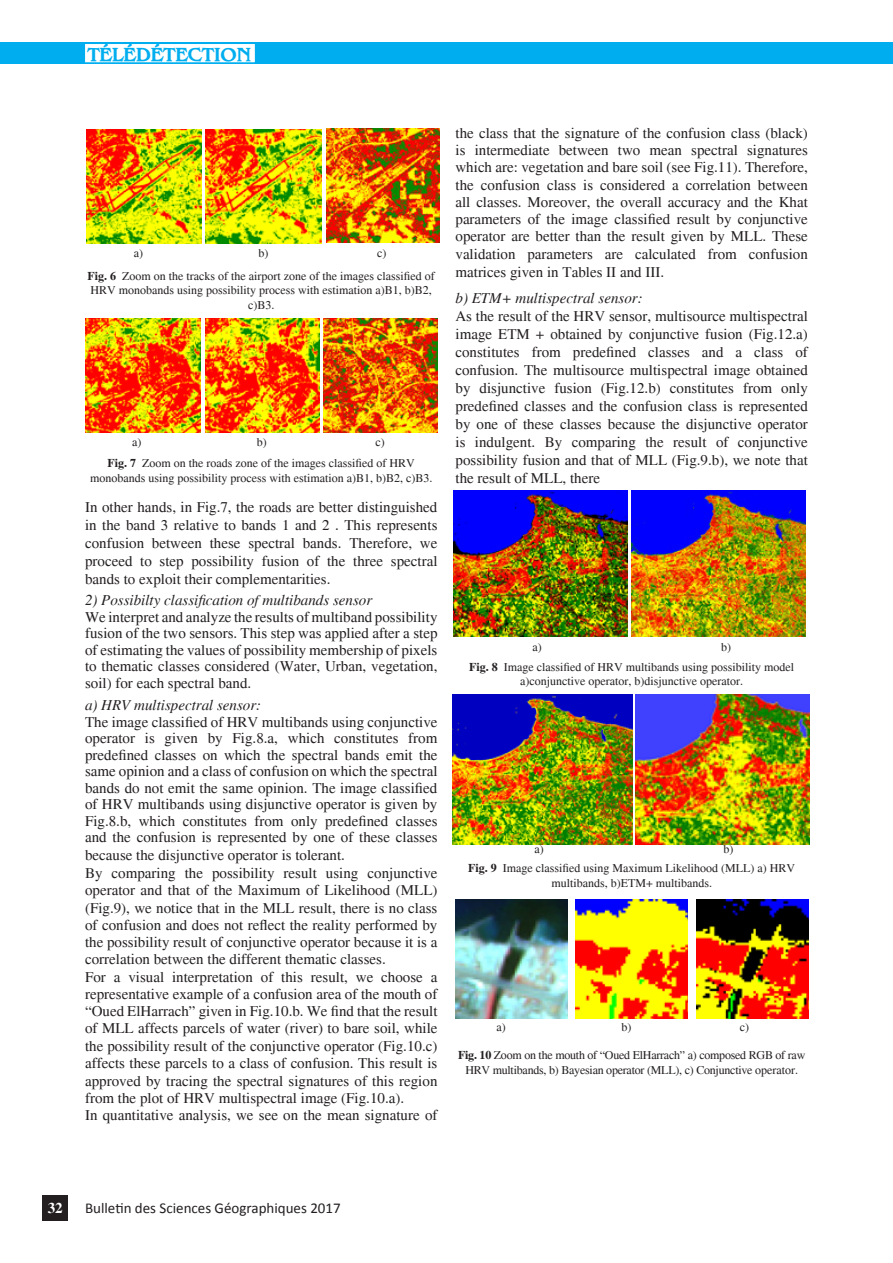
<style>
.page{position:relative;width:893px;height:1263px;background:#fff}
.page>*{position:absolute;margin:0;border:0;box-sizing:border-box;transform-origin:0 0}
.t1{font:700 19.5px "Bangle";color:#00aeef;scale:1.08 1}
.TEXTE{font:15px/17.4px "Times";color:#231f20;text-align:justify}
.TEXTE-2{font:italic 15px "Times";color:#231f20}
.t2{font:15px "Calibri";color:#231f20}
.t3{font:700 15px "Times";color:#fff}
.LES_FIGURES{font:12px/14.4px "Times";color:#231f20;text-align:center}
.LES_FIGURES-2{font:12px/14.4px "Times";letter-spacing:-.02em;color:#231f20;text-align:center}
.s1{font-weight:700}
</style>
<div class="page">
<div style="left:43px;top:1195px;width:25px;height:25px;background:#231f20"></div>
<div style="left:0;top:43px;width:893px;height:21px;background:#00aeef"></div>
<div style="left:84px;top:43px;width:172px;height:21px;background:#fff;border:2px solid #00aeef"></div>
<img style="left:86px;top:129px;width:115px;height:114px">
<img style="left:206px;top:129px;width:115px;height:114px">
<img style="left:326px;top:128px;width:113px;height:114px">
<img style="left:86px;top:318px;width:115px;height:114px">
<img style="left:205px;top:318px;width:114px;height:114px">
<img style="left:323px;top:318px;width:114px;height:114px">
<img style="left:453px;top:491px;width:175px;height:146px">
<img style="left:632px;top:491px;width:174px;height:146px">
<img style="left:453px;top:695px;width:179px;height:149px">
<img style="left:636px;top:694px;width:174px;height:150px">
<img style="left:455px;top:900px;width:112px;height:119px">
<img style="left:576px;top:900px;width:112px;height:119px">
<img style="left:696px;top:900px;width:112px;height:119px">
<h1 class="t1" style="left:88px;top:41px;width:153px">TÉLÉDÉTECTION</h1>
<p class="LES_FIGURES" style="left:134px;top:246px;width:11px">a)</p>
<p class="LES_FIGURES" style="left:259px;top:246px;width:11px">b)</p>
<p class="LES_FIGURES" style="left:377px;top:246px;width:11px">c)</p>
<p class="LES_FIGURES" style="left:88px;top:269px;width:349px"><span class="s1">Fig. 6</span> Zoom on the tracks of the airport zone of the images classified of<br>HRV monobands using possibility process with estimation a)B1, b)B2, c)B3.</p>
<p class="LES_FIGURES" style="left:132px;top:435px;width:11px">a)</p>
<p class="LES_FIGURES" style="left:257px;top:435px;width:11px">b)</p>
<p class="LES_FIGURES" style="left:375px;top:435px;width:11px">c)</p>
<p class="LES_FIGURES" style="left:108px;top:456px;width:309px"><span class="s1">Fig. 7</span> Zoom on the roads zone of the images classified of HRV</p>
<p class="LES_FIGURES" style="left:90px;top:471px;width:344px">monobands using possibility process with estimation a)B1, b)B2, c)B3.</p>
<p class="TEXTE" style="left:85px;top:499px;width:354px;line-height:18px">In other hands, in Fig.7, the roads are better distinguished in the band 3 relative to bands 1 and 2 . This represents confusion between these spectral bands. Therefore, we proceed to step possibility fusion of the three spectral bands to exploit their complementarities.</p>
<p class="TEXTE-2" style="left:85px;top:592px;width:289px">2) Possibilty classification of multibands sensor</p>
<p class="TEXTE" style="left:85px;top:609px;width:354px;line-height:16.5px">We interpret and analyze the results of multiband possibility fusion of the two sensors. This step was applied after a step of estimating the values of possibility membership of pixels to thematic classes considered (Water, Urban, vegetation, soil) for each spectral band.</p>
<p class="TEXTE-2" style="left:85px;top:697px;width:178px">a) HRV multispectral sensor:</p>
<p class="TEXTE" style="left:85px;top:713px;width:354px;line-height:16.5px">The image classified of HRV multibands using conjunctive operator is given by Fig.8.a, which constitutes from predefined classes on which the spectral bands emit the same opinion and a class of confusion on which the spectral bands do not emit the same opinion. The image classified of HRV multibands using disjunctive operator is given by Fig.8.b, which constitutes from only predefined classes and the confusion is represented by one of these classes</p>
<p class="TEXTE" style="left:85px;top:846px;width:261px">because the disjunctive operator is tolerant.</p>
<p class="TEXTE" style="left:85px;top:864px;width:354px">By comparing the possibility result using conjunctive operator and that of the Maximum of Likelihood (MLL) (Fig.9), we notice that in the MLL result, there is no class of confusion and does not reflect the reality performed by the possibility result of conjunctive operator because it is a correlation between the different thematic classes.</p>
<p class="TEXTE" style="left:85px;top:968px;width:354px">For a visual interpretation of this result, we choose a representative example of a confusion area of the mouth of “Oued ElHarrach” given in Fig.10.b. We find that the result of MLL affects parcels of water (river) to bare soil, while the possibility result of the conjunctive operator (Fig.10.c) affects these parcels to a class of confusion. This result is approved by tracing the spectral signatures of this region from the plot of HRV multispectral image (Fig.10.a).</p>
<p class="TEXTE" style="left:85px;top:1107px;width:354px">In quantitative analysis, we see on the mean signature of</p>
<p class="TEXTE" style="left:455px;top:124px;width:354px">the class that the signature of the confusion class (black) is intermediate between two mean spectral signatures which are: vegetation and bare soil (see Fig.11). Therefore, the confusion class is considered a correlation between all classes. Moreover, the overall accuracy and the Khat parameters of the image classified result by conjunctive operator are better than the result given by MLL. These validation parameters are calculated from confusion matrices given in Tables II and III.</p>
<p class="TEXTE-2" style="left:455px;top:290px;width:189px">b) ETM+ multispectral sensor:</p>
<p class="TEXTE" style="left:455px;top:307px;width:354px;line-height:18px">As the result of the HRV sensor, multisource multispectral image ETM + obtained by conjunctive fusion (Fig.12.a) constitutes from predefined classes and a class of confusion. The multisource multispectral image obtained by disjunctive fusion (Fig.12.b) constitutes from only predefined classes and the confusion class is represented by one of these classes because the disjunctive operator is indulgent. By comparing the result of conjunctive possibility fusion and that of MLL (Fig.9.b), we note that the result of MLL, there</p>
<p class="LES_FIGURES" style="left:532px;top:639px;width:11px">a)</p>
<p class="LES_FIGURES" style="left:721px;top:639px;width:11px">b)</p>
<p class="LES_FIGURES" style="left:469px;top:659px;width:327px"><span class="s1">Fig. 8</span> Image classified of HRV multibands using possibility model</p>
<p class="LES_FIGURES" style="left:520px;top:674px;width:224px">a)conjunctive operator, b)disjunctive operator.</p>
<p class="LES_FIGURES" style="left:534px;top:842px;width:11px">a)</p>
<p class="LES_FIGURES" style="left:723px;top:842px;width:11px">b)</p>
<p class="LES_FIGURES" style="left:468px;top:861px;width:328px"><span class="s1">Fig. 9</span> Image classified using Maximum Likelihood (MLL) a) HRV multibands, b)ETM+ multibands.</p>
<p class="LES_FIGURES" style="left:496px;top:1020px;width:11px">a)</p>
<p class="LES_FIGURES" style="left:621px;top:1020px;width:11px">b)</p>
<p class="LES_FIGURES" style="left:740px;top:1020px;width:11px">c)</p>
<p class="LES_FIGURES-2" style="left:458px;top:1048px;width:349px"><span class="s1">Fig. 10</span> Zoom on the mouth of “Oued ElHarrach” a) composed RGB of raw<br>HRV multibands, b) Bayesian operator (MLL), c) Conjunctive operator.</p>
<p class="t3" style="left:48px;top:1199px;width:17px">32</p>
<p class="t2" style="left:85px;top:1198px;width:257px">Bulletin des Sciences Géographiques 2017</p>
</div>
